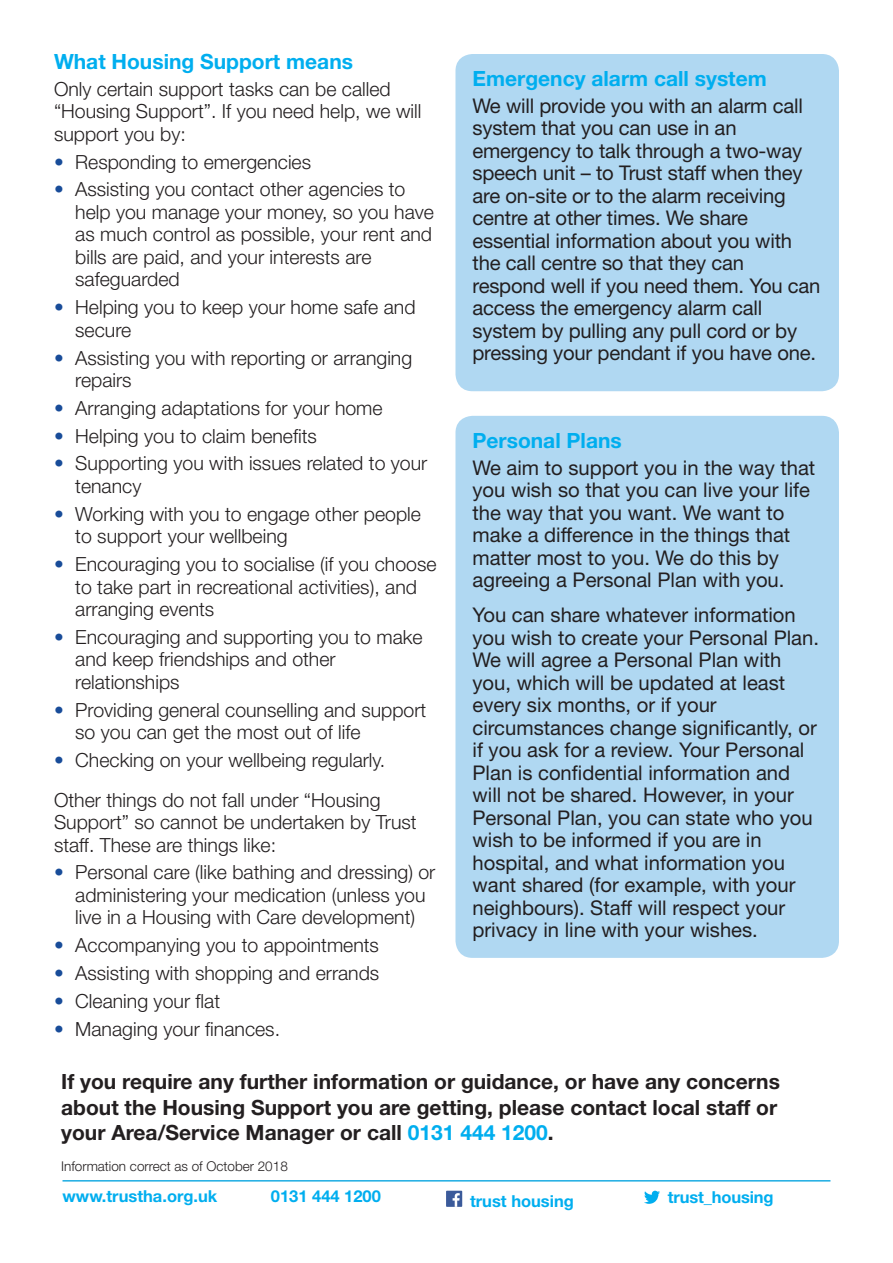
<style>
.page{position:relative;width:893px;height:1263px;background:#fff}
.page>*{position:absolute;margin:0;border:0;box-sizing:border-box;transform-origin:0 0}
.t1{font:700 21px/25.2px "Helvetica Neue LT Std";color:#231f20}
.t2{font:700 21px "Helvetica Neue LT Std";color:#00aeef}
.t3{font:20.25px/22.5px "Helvetica Neue LT Std";color:#231f20}
.t4{font:300 19.5px/22.5px "Helvetica Neue LT Std";color:#231f20}
.t5{font:700 16.5px "Helvetica Neue LT Std";color:#00aeef}
.t6{font:300 13.5px "Helvetica Neue LT Std";color:#231f20}
.s1{color:#184c99}
.s2{color:#00aeef}
</style>
<div class="page">
<div style="left:455px;top:54px;width:384px;height:337px;background:#b0d8f2;border-radius:17px"></div>
<div style="left:455px;top:416px;width:384px;height:542px;background:#b0d8f2;border-radius:17px"></div>
<hr style="left:63px;top:1180px;width:767px;height:1px;background:#1bace3">
<div style="left:446px;top:1191px;width:16px;height:16px;background:#3b5a9a"></div>
<svg style="left:453px;top:1193px;width:7px;height:14px"></svg>
<svg style="left:644px;top:1191px;width:16px;height:13px"></svg>
<p class="t2" style="left:54px;top:49px;width:301px">What Housing Support means</p>
<p class="t4" style="left:54px;top:77px;width:369px">Only certain support tasks can be called “Housing Support”. If you need help, we will support you by:</p>
<p class="t4" style="left:54px;top:150px;width:259px"><span class="s1">•</span> Responding to emergencies</p>
<p class="t4" style="left:75px;top:178px;width:360px;text-indent:-21px"><span class="s1">•</span> Assisting you contact other agencies to help you manage your money, so you have as much control as possible, your rent and bills are paid, and your interests are safeguarded</p>
<p class="t4" style="left:75px;top:296px;width:342px;text-indent:-21px"><span class="s1">•</span> Helping you to keep your home safe and secure</p>
<p class="t4" style="left:75px;top:346px;width:338px;text-indent:-21px"><span class="s1">•</span> Assisting you with reporting or arranging repairs</p>
<p class="t4" style="left:54px;top:396px;width:330px"><span class="s1">•</span> Arranging adaptations for your home</p>
<p class="t4" style="left:54px;top:424px;width:264px"><span class="s1">•</span> Helping you to claim benefits</p>
<p class="t4" style="left:75px;top:452px;width:354px;text-indent:-21px"><span class="s1">•</span> Supporting you with issues related to your tenancy</p>
<p class="t4" style="left:75px;top:502px;width:347px;text-indent:-21px"><span class="s1">•</span> Working with you to engage other people to support your wellbeing</p>
<p class="t4" style="left:75px;top:552px;width:363px;text-indent:-21px"><span class="s1">•</span> Encouraging you to socialise (if you choose to take part in recreational activities), and arranging events</p>
<p class="t4" style="left:75px;top:625px;width:349px;text-indent:-21px"><span class="s1">•</span> Encouraging and supporting you to make and keep friendships and other relationships</p>
<p class="t4" style="left:75px;top:698px;width:353px;text-indent:-21px"><span class="s1">•</span> Providing general counselling and support so you can get the most out of life</p>
<p class="t4" style="left:54px;top:740px;width:333px;line-height:39.5px"><span class="s1">•</span> Checking on your wellbeing regularly.<br>Other things do not fall under “Housing</p>
<p class="t4" style="left:54px;top:810px;width:364px">Support” so cannot be undertaken by Trust staff. These are things like:</p>
<p class="t4" style="left:54px;top:861px;width:383px;text-align:center"><span class="s1">•</span> Personal care (like bathing and dressing) or administering your medication (unless you live in a Housing with Care development)</p>
<p class="t4" style="left:54px;top:934px;width:327px"><span class="s1">•</span> Accompanying you to appointments</p>
<p class="t4" style="left:54px;top:961px;width:327px"><span class="s1">•</span> Assisting with shopping and errands</p>
<p class="t4" style="left:54px;top:989px;width:168px"><span class="s1">•</span> Cleaning your flat</p>
<p class="t4" style="left:54px;top:1017px;width:228px"><span class="s1">•</span> Managing your finances.</p>
<p class="t2" style="left:472px;top:66px;width:296px">Emergency alarm call system</p>
<p class="t3" style="left:472px;top:94px;width:349px">We will provide you with an alarm call system that you can use in an emergency to talk through a two-way speech unit – to Trust staff when they are on-site or to the alarm receiving centre at other times. We share essential information about you with the call centre so that they can respond well if you need them. You can access the emergency alarm call system by pulling any pull cord or by pressing your pendant if you have one.</p>
<p class="t2" style="left:472px;top:427px;width:151px">Personal Plans</p>
<p class="t3" style="left:472px;top:456px;width:344px">We aim to support you in the way that you wish so that you can live your life the way that you want. We want to make a difference in the things that matter most to you. We do this by agreeing a Personal Plan with you.</p>
<p class="t3" style="left:472px;top:604px;width:348px">You can share whatever information you wish to create your Personal Plan.<br>We will agree a Personal Plan with you, which will be updated at least every six months, or if your circumstances change significantly, or if you ask for a review. Your Personal Plan is confidential information and will not be shared. However, in your Personal Plan, you can state who you wish to be informed if you are in hospital, and what information you want shared (for example, with your neighbours). Staff will respect your privacy in line with your wishes.</p>
<p class="t1" style="left:61px;top:1069px;width:720px">If you require any further information or guidance, or have any concerns about the Housing Support you are getting, please contact local staff or your Area/Service Manager or call <span class="s2">0131 444 1200</span>.</p>
<p class="t6" style="left:61px;top:1158px;width:228px">Information correct as of October 2018</p>
<p class="t5" style="left:63px;top:1186px;width:156px">www.trustha.org.uk</p>
<p class="t5" style="left:271px;top:1186px;width:112px">0131 444 1200</p>
<p class="t5" style="left:470px;top:1191px;width:105px">trust housing</p>
<p class="t5" style="left:668px;top:1186px;width:107px">trust_housing</p>
</div>
